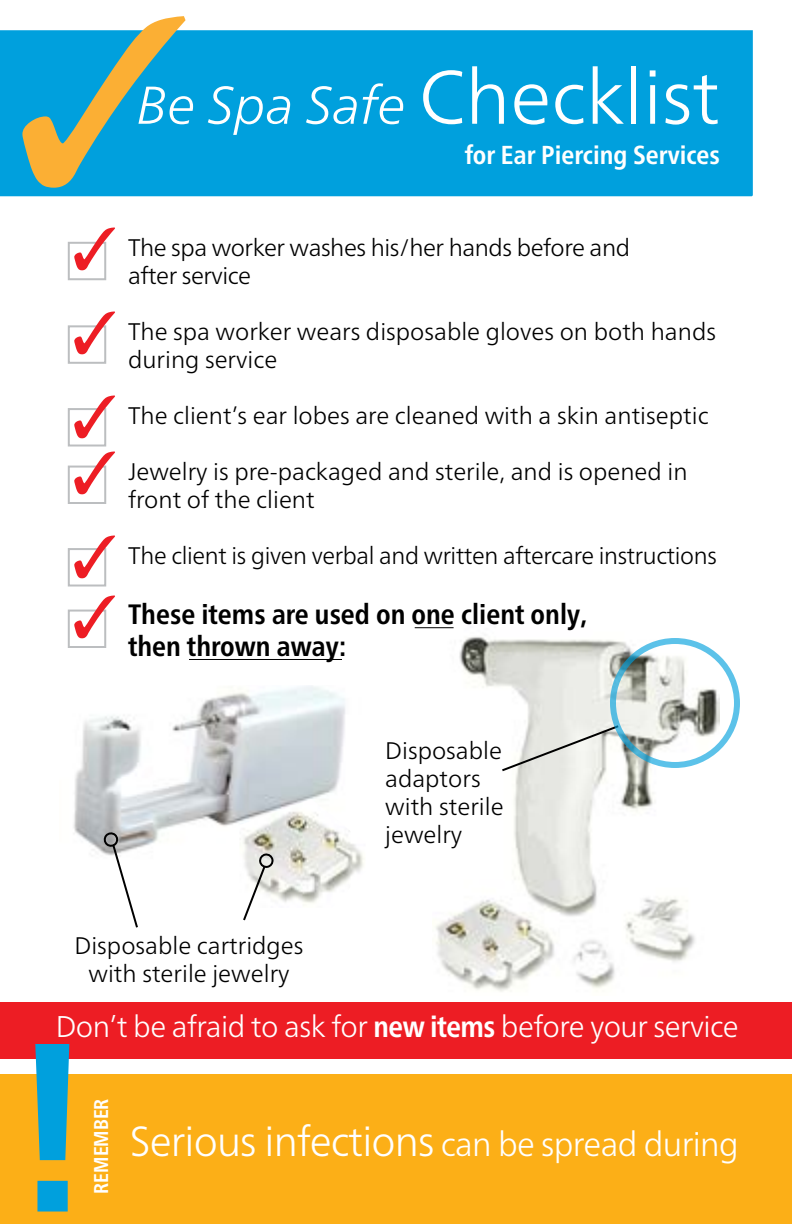
<style>
.page{position:relative;width:792px;height:1224px;background:#fff}
.page>*{position:absolute;margin:0;border:0;box-sizing:border-box;transform-origin:0 0}
.Header2{font:700 condensed 240px "Frutiger Neue LT Pro";color:#00a0dd}
.Header2-2{font:italic 300 53.2px "Frutiger Neue LT Pro";color:#fff}
.Header2-3{font:300 42px "Frutiger Neue LT Pro";letter-spacing:-.02em;color:#fff}
.Header2-4{font:300 30px "Frutiger Neue LT Pro";letter-spacing:-.02em;color:#fff}
.Header2-5{font:700 condensed 28px/32px "Frutiger Neue LT Pro";color:#000}
.Header2-6{font:700 condensed 26px "Frutiger Neue LT Pro";color:#fff}
.Header2-7{font:300 24px/28px "Frutiger Neue LT Pro";color:#000}
.Header2-8{font:300 24px/28px "Frutiger Neue LT Pro";letter-spacing:-.02em;color:#000}
.Header2-9{font:700 condensed 20px "Frutiger Neue LT Pro";color:#fff}
.s1{font-style:normal;font-size:76px}
.s2{color:#ed1d24}
.s3{font-weight:700;font-stretch:condensed}
.s4{font-size:34px}
</style>
<div class="page">
<img style="left:432px;top:628px;width:288px;height:364px">
<div style="left:0;top:30px;width:753px;height:166px;background:#00a0dd"></div>
<div style="left:0;top:1002px;width:792px;height:56px;background:#ed1d24"></div>
<div style="left:0;top:1074px;width:792px;height:150px;background:#fcaf17"></div>
<hr style="left:791px;top:968px;width:1px;height:90px;background:#ed1d24">
<img style="left:73px;top:686px;width:272px;height:166px">
<img style="left:240px;top:799px;width:124px;height:104px">
<svg style="left:101px;top:832px;width:39px;height:96px"></svg>
<svg style="left:241px;top:864px;width:26px;height:57px"></svg>
<div style="left:259px;top:853px;width:15px;height:15px;border:2px solid #000;border-radius:6px"></div>
<svg style="left:500px;top:724px;width:121px;height:49px"></svg>
<div style="left:610px;top:638px;width:130px;height:130px;border:6px solid #00a0dd;border-radius:50%"></div>
<div style="left:68px;top:242px;width:38px;height:38px;border:2px solid #bcbec0"></div>
<div style="left:68px;top:325px;width:38px;height:39px;border:2px solid #bcbec0"></div>
<div style="left:68px;top:408px;width:38px;height:39px;border:2px solid #bcbec0"></div>
<div style="left:68px;top:548px;width:38px;height:39px;border:2px solid #bcbec0"></div>
<div style="left:68px;top:466px;width:38px;height:38px;border:2px solid #bcbec0"></div>
<div style="left:68px;top:610px;width:38px;height:38px;border:2px solid #bcbec0"></div>
<hr style="left:189px;top:659px;width:153px;height:1px;background:#000">
<hr style="left:415px;top:627px;width:39px;height:1px;background:#000">
<div style="left:22px;top:30px;width:164px;height:158px;background:#00a0dd"></div>
<p class="Header2-2" style="left:137px;top:74px;width:584px">Be Spa Safe <span class="s1">Checklist</span></p>
<p class="Header2-6" style="left:465px;top:139px;width:257px">for Ear Piercing Services</p>
<p class="Header2-8" style="left:128px;top:233px;width:504px;text-indent:-56px"><span class="s2">✓</span> The spa worker washes his/her hands before and after service</p>
<p class="Header2-7" style="left:128px;top:317px;width:590px;text-indent:-56px"><span class="s2">✓</span> The spa worker wears disposable gloves on both hands during service</p>
<p class="Header2-7" style="left:72px;top:401px;width:638px"><span class="s2">✓</span> The client’s ear lobes are cleaned with a skin antiseptic</p>
<p class="Header2-7" style="left:128px;top:457px;width:561px;text-indent:-56px"><span class="s2">✓</span> Jewelry is pre-packaged and sterile, and is opened in front of the client</p>
<p class="Header2-7" style="left:72px;top:541px;width:646px"><span class="s2">✓</span> The client is given verbal and written aftercare instructions</p>
<p class="Header2-5" style="left:128px;top:598px;width:460px;text-indent:-56px"><span class="s2">✓</span> These items are used on one client only, then thrown away:</p>
<p class="Header2-7" style="left:75px;top:932px;width:230px;text-align:center">Disposable cartridges with sterile jewelry</p>
<p class="Header2-7" style="left:385px;top:736px;width:120px">Disposable adaptors with sterile jewelry</p>
<p class="Header2-4" style="left:56px;top:1008px;width:685px">Don’t be afraid to ask for <span class="s3">new items</span> before your service</p>
<p class="Header2" style="left:14px;top:986px;width:79px">!</p>
<p class="Header2-9" style="left:89px;top:1194px;width:97px;rotate:-90deg">REMEMBER</p>
<p class="Header2-3" style="left:130px;top:1115px;width:611px">Serious infections <span class="s4">can be spread during</span></p>
</div>
